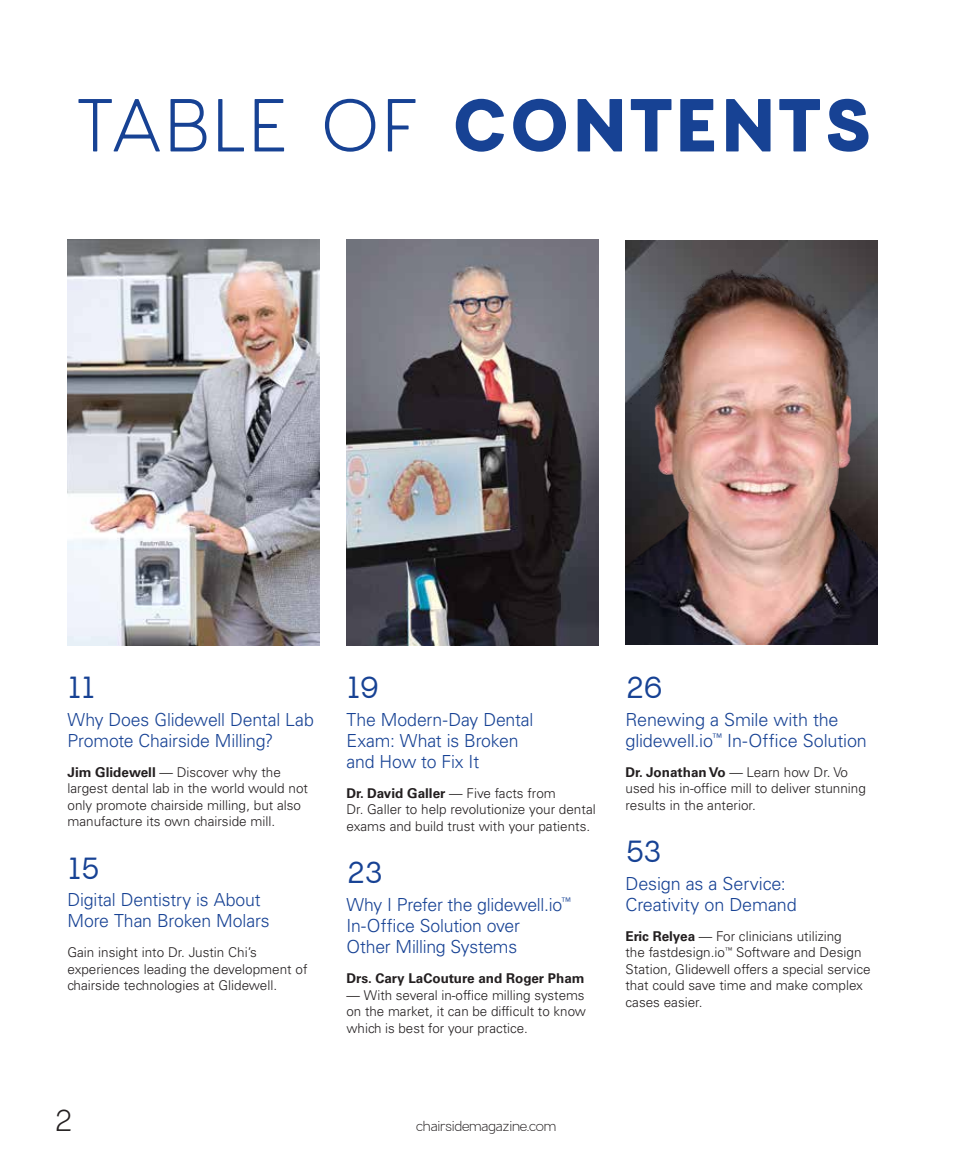
<style>
.page{position:relative;width:972px;height:1175px;background:#fff}
.page>*{position:absolute;margin:0;border:0;box-sizing:border-box;transform-origin:0 0}
.t1{font:700 73.5px "Charlevoix Pro";color:#174294}
.t2{font:30px "Charlevoix Pro";letter-spacing:-.05em;color:#174294}
.t3{font:300 30px "Charlevoix Pro";color:#231f20}
.t4{font:300 18px/21px "Univers LT Std";letter-spacing:-.01em;color:#174294}
.t5{font:300 13.5px/16.5px "Univers LT Std";color:#231f20}
.t6{font:700 13.5px "Univers LT Std";color:#231f20}
.t7{font:300 13.5px "Charlevoix Pro";letter-spacing:-.02em;color:#231f20}
.s1{font-weight:300}
.s2{font-weight:700}
</style>
<div class="page">
<img style="left:68px;top:240px;width:252px;height:405px">
<img style="left:346px;top:240px;width:252px;height:405px">
<img style="left:626px;top:240px;width:251px;height:405px">
<img style="left:626px;top:262px;width:251px;height:382px">
<h1 class="t1" style="left:73px;top:75px;width:801px"><span class="s1">TABLE OF</span> CONTENTS</h1>
<h2 class="t2" style="left:68px;top:668px;width:29px">11</h2>
<h3 class="t4" style="left:68px;top:708px;width:248px">Why Does Glidewell Dental Lab<br>Promote Chairside Milling?</h3>
<p class="t5" style="left:68px;top:763px;width:242px"><span class="s2">Jim Glidewell</span> — Discover why the largest dental lab in the world would not only promote chairside milling, but also manufacture its own chairside mill.</p>
<h2 class="t2" style="left:68px;top:849px;width:34px">15</h2>
<h3 class="t4" style="left:68px;top:889px;width:204px">Digital Dentistry is About<br>More Than Broken Molars</h3>
<p class="t5" style="left:68px;top:944px;width:242px">Gain insight into Dr. Justin Chi’s experiences leading the development of chairside technologies at Glidewell.</p>
<h2 class="t2" style="left:346px;top:668px;width:34px">19</h2>
<h3 class="t4" style="left:346px;top:708px;width:188px">The Modern-Day Dental<br>Exam: What is Broken and How to Fix It</h3>
<p class="t5" style="left:346px;top:784px;width:251px"><span class="s2">Dr. David Galler</span> — Five facts from<br>Dr. Galler to help revolutionize your dental exams and build trust with your patients.</p>
<h2 class="t2" style="left:346px;top:853px;width:38px">23</h2>
<h3 class="t4" style="left:346px;top:894px;width:226px">Why I Prefer the glidewell.io<sup>™<br></sup>In-Office Solution over<br>Other Milling Systems</h3>
<p class="t6" style="left:346px;top:970px;width:240px">Drs. Cary LaCouture and Roger Pham</p>
<p class="t5" style="left:346px;top:986px;width:241px;text-align:justify">— With several in-office milling systems on the market, it can be difficult to know which is best for your practice.</p>
<h2 class="t3" style="left:54px;top:1101px;width:20px">2</h2>
<p class="t7" style="left:416px;top:1117px;width:142px">chairsidemagazine.com</p>
<h2 class="t2" style="left:626px;top:668px;width:39px">26</h2>
<h3 class="t4" style="left:626px;top:708px;width:243px">Renewing a Smile with the glidewell.io<sup>™</sup> In-Office Solution</h3>
<p class="t5" style="left:626px;top:763px;width:242px"><span class="s2">Dr. Jonathan Vo</span> — Learn how Dr. Vo used his in-office mill to deliver stunning results in the anterior.</p>
<h2 class="t2" style="left:626px;top:832px;width:37px">53</h2>
<h3 class="t4" style="left:626px;top:873px;width:173px">Design as a Service:<br>Creativity on Demand</h3>
<p class="t5" style="left:626px;top:928px;width:247px"><span class="s2">Eric Relyea</span> — For clinicians utilizing<br>the fastdesign.io<sup>™</sup> Software and Design Station, Glidewell offers a special service that could save time and make complex cases easier.</p>
</div>
